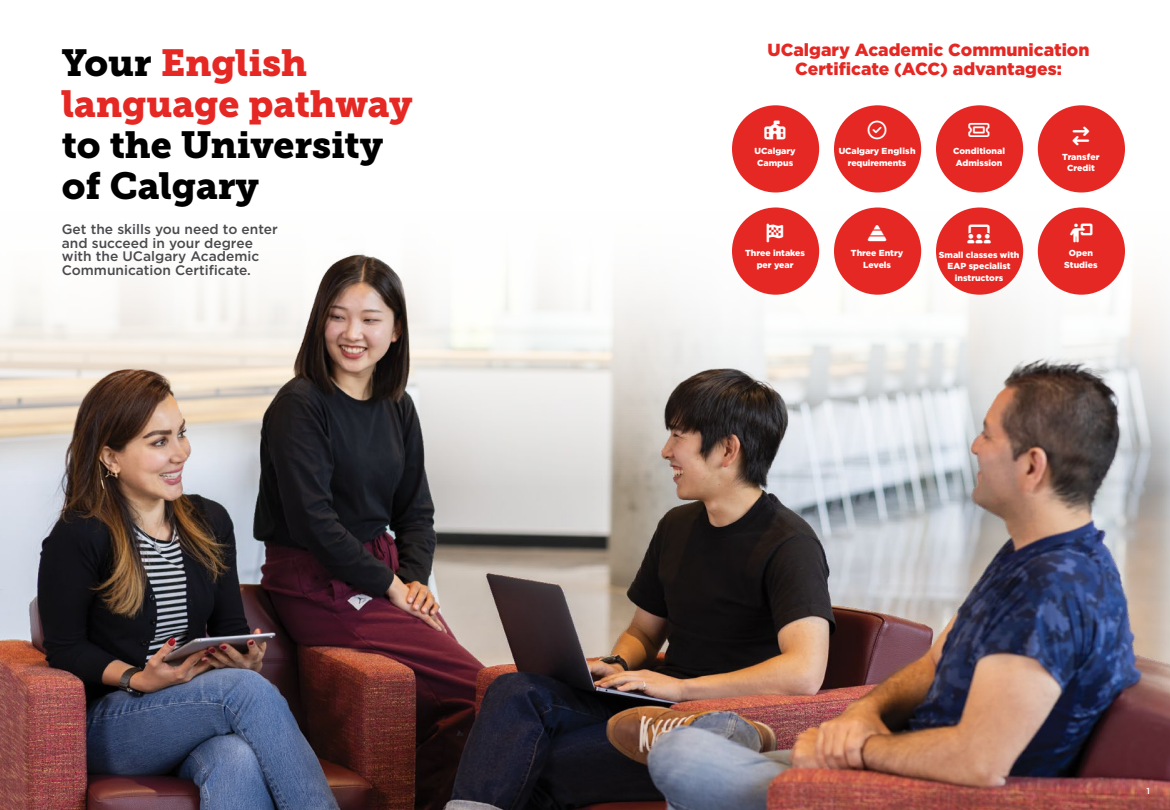
<style>
.page{position:relative;width:1170px;height:810px;background:#fff}
.page>*{position:absolute;margin:0;border:0;box-sizing:border-box;transform-origin:0 0}
.t1{font:37.5px/41.2px "Museo Slab 900";letter-spacing:-.005em;color:#e52823}
.t2{font:37.5px/41.2px "Museo Slab 900";letter-spacing:-.005em;color:#000}
.t3{font:900 17.5px/18.8px "Gotham";color:#e52823;text-align:center}
.t4{font:500 13.75px/13.8px "Gotham";color:#4a4a4d}
.t5{font:900 8.75px/11.2px "Gotham";color:#fff;text-align:center}
.t6{font:500 8.75px "Gotham";color:#fff}
.s1{color:#000}
</style>
<div class="page">
<img style="left:0;top:187px;width:1170px;height:623px">
<div style="left:732px;top:208px;width:87px;height:87px;background:#e52823;border-radius:50%"></div>
<div style="left:834px;top:208px;width:87px;height:87px;background:#e52823;border-radius:50%"></div>
<div style="left:936px;top:208px;width:87px;height:87px;background:#e52823;border-radius:50%"></div>
<div style="left:1038px;top:208px;width:87px;height:87px;background:#e52823;border-radius:50%"></div>
<div style="left:732px;top:105px;width:87px;height:87px;background:#e52823;border-radius:50%"></div>
<div style="left:834px;top:105px;width:87px;height:87px;background:#e52823;border-radius:50%"></div>
<div style="left:936px;top:105px;width:87px;height:87px;background:#e52823;border-radius:50%"></div>
<div style="left:1038px;top:105px;width:87px;height:87px;background:#e52823;border-radius:50%"></div>
<h1 class="t1" style="left:62px;top:42px;width:352px"><span class="s1">Your</span> English language pathway</h1>
<h1 class="t2" style="left:62px;top:125px;width:323px">to the University of Calgary</h1>
<h3 class="t4" style="left:62px;top:222px;width:217px">Get the skills you need to enter and succeed in your degree with the UCalgary Academic<br>Communication Certificate.</h3>
<h2 class="t3" style="left:767px;top:41px;width:324px">UCalgary Academic Communication<br>Certificate (ACC) advantages:</h2>
<p class="t5" style="left:754px;top:145px;width:43px;text-align:left">UCalgary<br>Campus</p>
<p class="t5" style="left:839px;top:145px;width:78px">UCalgary English requirements</p>
<p class="t5" style="left:953px;top:145px;width:53px;text-align:left">Conditional<br>Admission</p>
<p class="t5" style="left:1062px;top:151px;width:39px">Transfer<br>Credit</p>
<p class="t5" style="left:745px;top:248px;width:61px">Three intakes per year</p>
<p class="t5" style="left:851px;top:248px;width:54px">Three Entry<br>Levels</p>
<p class="t5" style="left:939px;top:249px;width:82px">Small classes with<br>EAP specialist instructors</p>
<p class="t5" style="left:1064px;top:248px;width:35px">Open<br>Studies</p>
<p class="t6" style="left:1147px;top:786px;width:5px">1</p>
</div>
